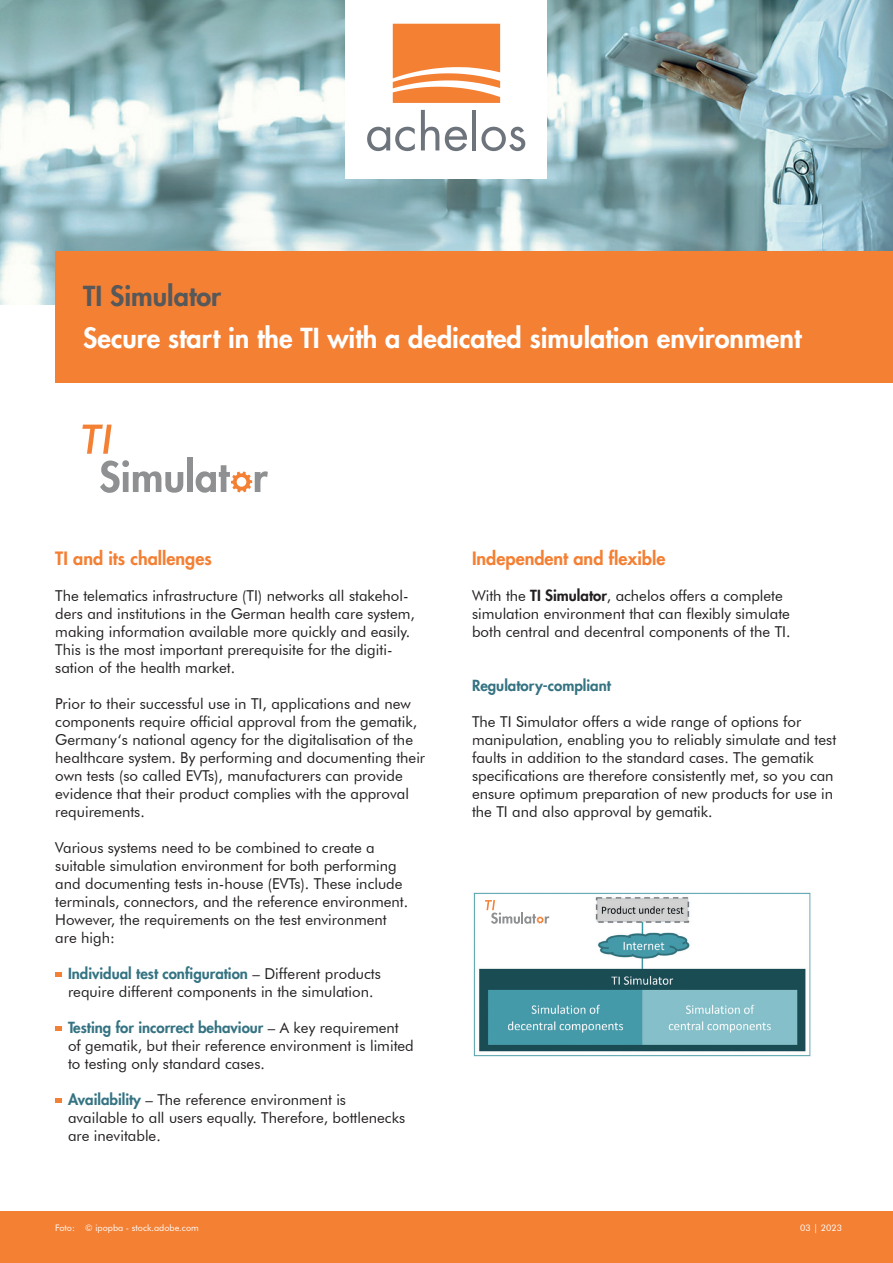
<style>
.page{position:relative;width:893px;height:1263px;background:#fff}
.page>*{position:absolute;margin:0;border:0;box-sizing:border-box;transform-origin:0 0}
.t1{font:800 27px "Futura LT";color:#fff}
.t2{font:800 27px "Futura LT";color:#57585a}
.t3{font:800 18px "Futura LT";color:#f48034}
.t4{font:15px/18px "Futura BT";color:#231f20}
.t5{font:800 15px "Futura LT";color:#357382}
.t6{font:9px "Futura BT";color:#fff}
.s1{font-family:"Futura BT";font-weight:400;color:#231f20}
.s2{font-family:"Futura LT";font-weight:800;color:#357382}
.s3{font-family:"Futura LT";font-weight:800}
</style>
<div class="page">
<img style="left:473px;top:892px;width:338px;height:165px">
<svg style="left:82px;top:425px;width:30px;height:29px"></svg>
<svg style="left:100px;top:460px;width:83px;height:33px"></svg>
<div style="left:187px;top:457px;width:6px;height:35px;background:#8e9091"></div>
<svg style="left:196px;top:465px;width:72px;height:28px"></svg>
<img style="left:0;top:0;width:893px;height:304px">
<div style="left:0;top:1212px;width:893px;height:51px;background:#f48034"></div>
<div style="left:55px;top:251px;width:838px;height:131px;background:#f48034"></div>
<div style="left:345px;top:0;width:202px;height:179px;background:#fff"></div>
<svg style="left:367px;top:127px;width:48px;height:24px"></svg>
<svg style="left:421px;top:110px;width:18px;height:40px"></svg>
<svg style="left:445px;top:127px;width:22px;height:24px"></svg>
<hr style="left:472px;top:110px;width:4px;height:40px;background:#6e747c">
<svg style="left:481px;top:127px;width:44px;height:24px"></svg>
<svg style="left:393px;top:24px;width:107px;height:79px"></svg>
<svg style="left:485px;top:900px;width:64px;height:24px"></svg>
<svg style="left:55px;top:972px;width:7px;height:5px"></svg>
<svg style="left:55px;top:1026px;width:7px;height:4px"></svg>
<svg style="left:55px;top:1098px;width:7px;height:5px"></svg>
<h1 class="t2" style="left:83px;top:278px;width:139px">TI Simulator</h1>
<h1 class="t1" style="left:83px;top:320px;width:720px">Secure start in the TI with a dedicated simulation environment</h1>
<p class="t3" style="left:55px;top:547px;width:158px">TI and its challenges</p>
<p class="t4" style="left:55px;top:587px;width:361px">The telematics infrastructure (TI) networks all stakehol&shy;ders and institutions in the German health care system, making information available more quickly and easily.<br>This is the most important prerequisite for the digiti&shy;sation of the health market.</p>
<p class="t4" style="left:55px;top:695px;width:371px">Prior to their successful use in TI, applications and new components require official approval from the gematik, Germany‘s national agency for the digitalisation of the healthcare system. By performing and documenting their own tests (so called EVTs), manufacturers can provide evidence that their product complies with the approval requirements.</p>
<p class="t4" style="left:55px;top:839px;width:354px">Various systems need to be combined to create a suitable simulation environment for both performing and documenting tests in-house (EVTs). These include terminals, connectors, and the reference environment.<br>However, the requirements on the test environment are high:</p>
<p class="t5" style="left:68px;top:964px;width:314px">Individual test configuration <span class="s1">– Different products</span></p>
<p class="t4" style="left:68px;top:983px;width:307px">require different components in the simulation.</p>
<p class="t5" style="left:68px;top:1018px;width:332px">Testing for incorrect behaviour <span class="s1">– A key requirement</span></p>
<p class="t4" style="left:68px;top:1037px;width:347px">of gematik, but their reference environment is limited to testing only standard cases.</p>
<p class="t4" style="left:68px;top:1091px;width:339px"><span class="s2">Availability</span> – The reference environment is available to all users equally. Therefore, bottlenecks are inevitable.</p>
<p class="t6" style="left:55px;top:1222px;width:145px">Foto: © ipopba - stock.adobe.com</p>
<p class="t3" style="left:472px;top:547px;width:195px">Independent and flexible</p>
<p class="t4" style="left:472px;top:587px;width:320px">With the <span class="s3">TI Simulator</span>, achelos offers a complete simulation environment that can flexibly simulate both central and decentral components of the TI.</p>
<p class="t5" style="left:472px;top:676px;width:140px">Regulatory-compliant</p>
<p class="t4" style="left:472px;top:713px;width:366px">The TI Simulator offers a wide range of options for manipulation, enabling you to reliably simulate and test faults in addition to the standard cases. The gematik specifications are therefore consistently met, so you can ensure optimum preparation of new products for use in the TI and also approval by gematik.</p>
<p class="t6" style="left:800px;top:1222px;width:43px">03 | 2023</p>
</div>
